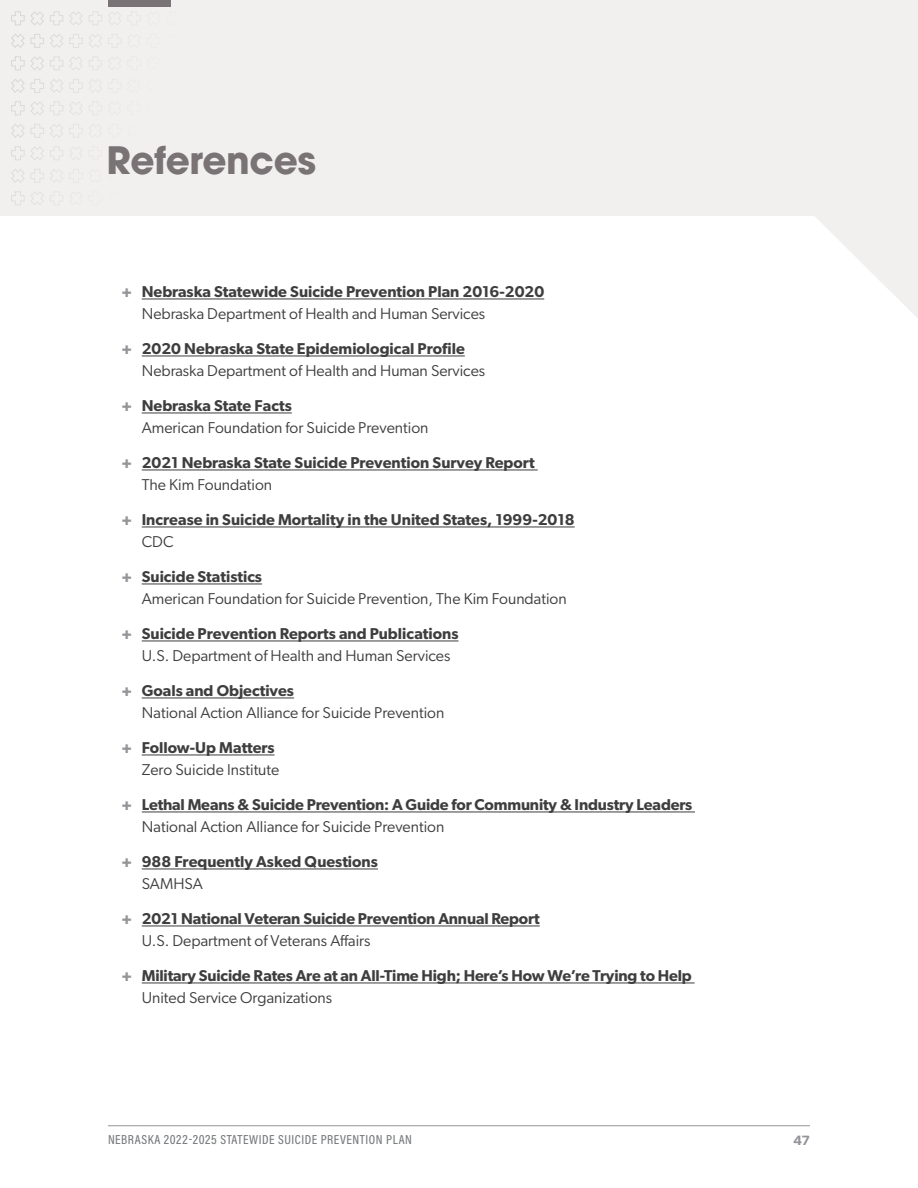
<style>
.page{position:relative;width:918px;height:1188px;background:#fff}
.page>*{position:absolute;margin:0;border:0;box-sizing:border-box;transform-origin:0 0}
.H2_-_Section_Title{font:700 37.5px "ITC Avant Garde Pro";letter-spacing:-.01em;color:#797375}
.t1{font:600 15.75px/21.8px "Gibson";color:#3e3e3f}
.t2{font:15.75px/21.8px "Gibson";color:#3e3e3f}
.t3{font:600 13.5px "Gibson";color:#939598}
.t4{font:13.2px "Acumin Variable Concept";letter-spacing:.04em;color:#76787b}
.s1{font-weight:400}
.s2{font-weight:600}
</style>
<div class="page">
<svg style="left:0;top:0;width:918px;height:318px;fill:#f1f0ef"></svg>
<svg style="left:11px;top:33px;width:188px;height:15px"></svg>
<div style="left:11px;top:168px;width:188px;height:15px;background:#f1f0ef"></div>
<svg style="left:11px;top:78px;width:188px;height:15px"></svg>
<svg style="left:11px;top:123px;width:188px;height:15px"></svg>
<svg style="left:11px;top:11px;width:188px;height:15px"></svg>
<div style="left:11px;top:146px;width:188px;height:15px;background:#f1f0ef"></div>
<svg style="left:11px;top:56px;width:188px;height:15px"></svg>
<div style="left:11px;top:191px;width:188px;height:15px;background:#f1f0ef"></div>
<svg style="left:11px;top:101px;width:188px;height:15px"></svg>
<div style="left:108px;top:0;width:62px;height:7px;background:#797375"></div>
<hr style="left:142px;top:299px;width:402px;height:1px;background:#3e3e3f">
<hr style="left:142px;top:356px;width:323px;height:1px;background:#3e3e3f">
<hr style="left:142px;top:413px;width:150px;height:1px;background:#3e3e3f">
<hr style="left:142px;top:470px;width:396px;height:1px;background:#3e3e3f">
<hr style="left:142px;top:527px;width:433px;height:1px;background:#3e3e3f">
<hr style="left:142px;top:584px;width:120px;height:1px;background:#3e3e3f">
<hr style="left:142px;top:641px;width:317px;height:1px;background:#3e3e3f">
<hr style="left:142px;top:698px;width:152px;height:1px;background:#3e3e3f">
<hr style="left:142px;top:755px;width:133px;height:1px;background:#3e3e3f">
<hr style="left:142px;top:812px;width:553px;height:1px;background:#3e3e3f">
<hr style="left:142px;top:869px;width:236px;height:1px;background:#3e3e3f">
<hr style="left:142px;top:926px;width:398px;height:1px;background:#3e3e3f">
<hr style="left:142px;top:983px;width:553px;height:1px;background:#3e3e3f">
<hr style="left:108px;top:1125px;width:702px;height:1px;background:#939598">
<svg style="left:123px;top:288px;width:8px;height:9px"></svg>
<p class="H2_-_Section_Title" style="left:106px;top:135px;width:211px">References</p>
<p class="t1" style="left:142px;top:280px;width:404px">Nebraska Statewide Suicide Prevention Plan 2016-2020<br><span class="s1">Nebraska Department of Health and Human Services</span></p>
<p class="t2" style="left:142px;top:337px;width:345px"><span class="s2">2020 Nebraska State Epidemiological Profile<br></span>Nebraska Department of Health and Human Services</p>
<p class="t2" style="left:142px;top:394px;width:288px"><span class="s2">Nebraska State Facts<br></span>American Foundation for Suicide Prevention</p>
<p class="t1" style="left:142px;top:451px;width:394px">2021 Nebraska State Suicide Prevention Survey Report<br><span class="s1">The Kim Foundation</span></p>
<p class="t1" style="left:142px;top:508px;width:434px">Increase in Suicide Mortality in the United States, 1999-2018<br><span class="s1">CDC</span></p>
<p class="t2" style="left:142px;top:565px;width:426px"><span class="s2">Suicide Statistics<br></span>American Foundation for Suicide Prevention, The Kim Foundation</p>
<p class="t1" style="left:142px;top:622px;width:318px">Suicide Prevention Reports and Publications<br><span class="s1">U.S. Department of Health and Human Services</span></p>
<p class="t2" style="left:142px;top:679px;width:304px"><span class="s2">Goals and Objectives<br></span>National Action Alliance for Suicide Prevention</p>
<p class="t2" style="left:142px;top:736px;width:139px"><span class="s2">Follow-Up Matters<br></span>Zero Suicide Institute</p>
<p class="t1" style="left:142px;top:793px;width:552px">Lethal Means &amp; Suicide Prevention: A Guide for Community &amp; Industry Leaders<br><span class="s1">National Action Alliance for Suicide Prevention</span></p>
<p class="t1" style="left:142px;top:850px;width:238px">988 Frequently Asked Questions<br><span class="s1">SAMHSA</span></p>
<p class="t1" style="left:142px;top:907px;width:400px">2021 National Veteran Suicide Prevention Annual Report<br><span class="s1">U.S. Department of Veterans Affairs</span></p>
<p class="t1" style="left:142px;top:964px;width:552px">Military Suicide Rates Are at an All-Time High; Here’s How We’re Trying to Help<br><span class="s1">United Service Organizations</span></p>
<p class="t4" style="left:108px;top:1130px;width:306px">NEBRASKA 2022-2025 STATEWIDE SUICIDE PREVENTION PLAN</p>
<p class="t3" style="left:794px;top:1132px;width:18px">47</p>
</div>
